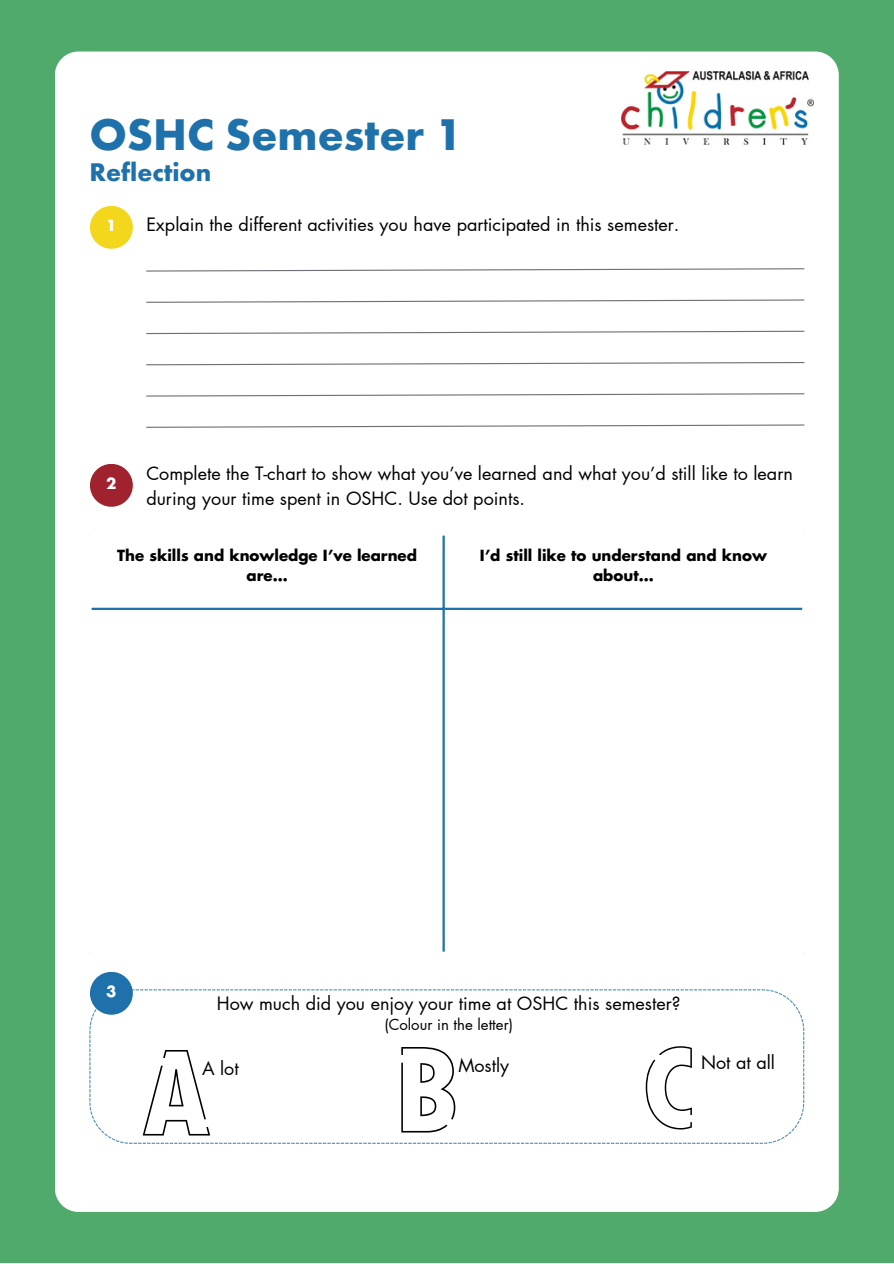
<style>
.page{position:relative;width:894px;height:1264px;background:#fff}
.page>*{position:absolute;margin:0;border:0;box-sizing:border-box;transform-origin:0 0}
.t1{font:700 46.05px "Futura PT";color:#1e71ab}
.t2{font:700 26.55px "Futura PT";color:#1e71ab}
.t3{font:18px/24.8px "Futura LT Pro";color:#000}
.t4{font:700 15px/20.2px "Futura LT Pro";color:#000;text-align:center}
.t5{font:15px "Futura LT Pro";color:#000}
.t6{font:700 15px "Futura LT Pro";color:#fff}
</style>
<div class="page">
<div style="left:0;top:0;width:893px;height:1263px;background:#50aa6b"></div>
<div style="left:55px;top:51px;width:783px;height:1160px;background:#fff;border-radius:24px"></div>
<img style="left:621px;top:72px;width:191px;height:72px">
<div style="left:90px;top:464px;width:43px;height:43px;background:#a0222e;border-radius:50%"></div>
<div style="left:90px;top:206px;width:43px;height:43px;background:#f3d71c;border-radius:50%"></div>
<svg style="left:146px;top:299px;width:659px;height:4px"></svg>
<svg style="left:146px;top:330px;width:659px;height:5px"></svg>
<svg style="left:146px;top:362px;width:659px;height:4px"></svg>
<svg style="left:146px;top:393px;width:659px;height:4px"></svg>
<svg style="left:146px;top:268px;width:659px;height:4px"></svg>
<hr style="left:442px;top:535px;width:2px;height:416px;background:#1e71ab">
<hr style="left:92px;top:607px;width:709px;height:3px;background:#1e71ab">
<svg style="left:89px;top:989px;width:715px;height:154px"></svg>
<div style="left:90px;top:971px;width:43px;height:43px;background:#1e71ab;border-radius:50%"></div>
<svg style="left:143px;top:1049px;width:67px;height:86px"></svg>
<svg style="left:401px;top:1046px;width:54px;height:86px"></svg>
<svg style="left:645px;top:1046px;width:46px;height:83px"></svg>
<svg style="left:146px;top:424px;width:659px;height:4px"></svg>
<h1 class="t1" style="left:89px;top:104px;width:374px">OSHC Semester 1</h1>
<h1 class="t2" style="left:89px;top:155px;width:123px">Reflection</h1>
<p class="t6" style="left:106px;top:218px;width:12px">1</p>
<p class="t3" style="left:146px;top:213px;width:534px">Explain the different activities you have participated in this semester.</p>
<p class="t3" style="left:146px;top:462px;width:648px">Complete the T-chart to show what you’ve learned and what you’d still like to learn during your time spent in OSHC. Use dot points.</p>
<p class="t4" style="left:117px;top:546px;width:301px">The skills and knowledge I’ve learned are…</p>
<p class="t4" style="left:479px;top:546px;width:288px">I’d still like to understand and know about…</p>
<p class="t6" style="left:106px;top:476px;width:12px">2</p>
<p class="t6" style="left:106px;top:984px;width:12px">3</p>
<p class="t3" style="left:217px;top:991px;width:465px">How much did you enjoy your time at OSHC this semester?</p>
<p class="t5" style="left:384px;top:1017px;width:130px">(Colour in the letter)</p>
<p class="t3" style="left:202px;top:1057px;width:38px">A lot</p>
<p class="t3" style="left:458px;top:1053px;width:52px">Mostly</p>
<p class="t3" style="left:700px;top:1051px;width:75px">Not at all</p>
</div>
